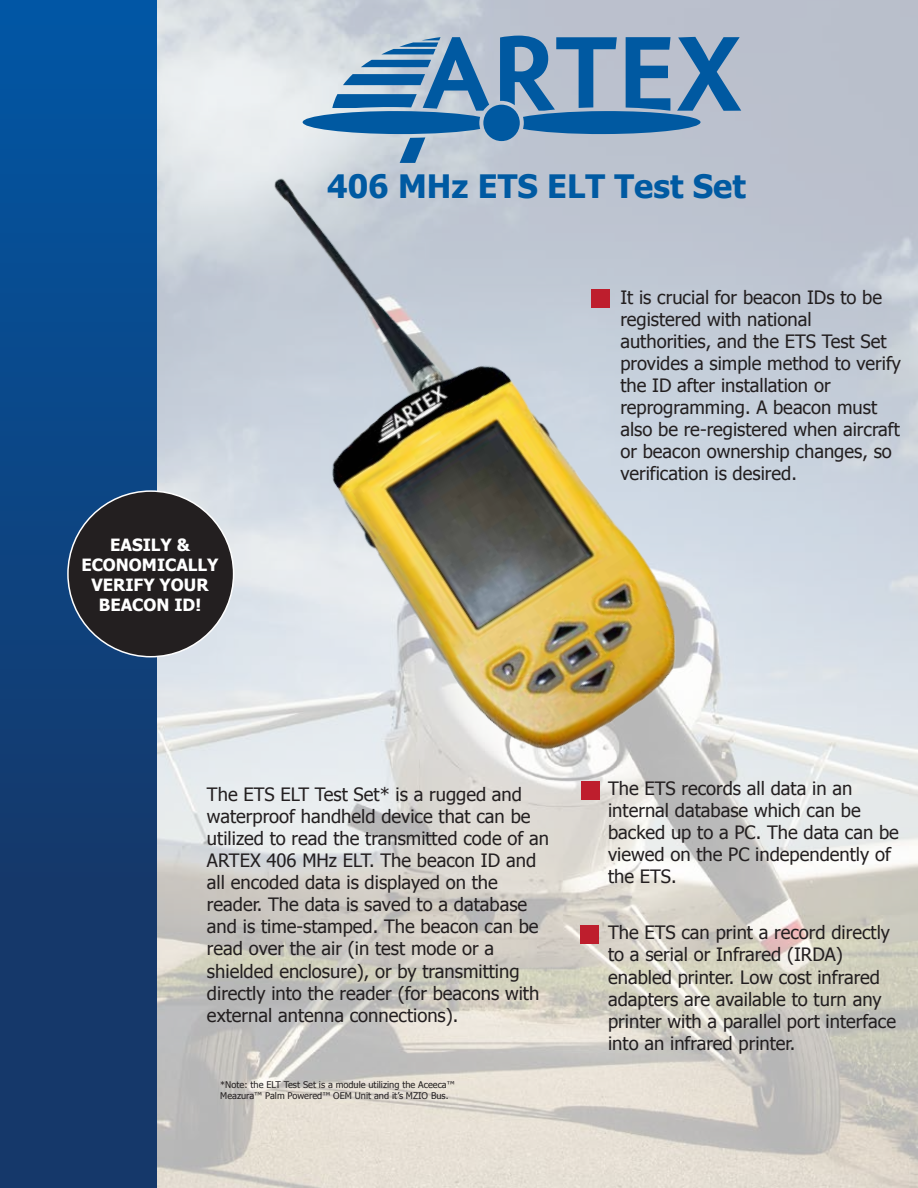
<style>
.page{position:relative;width:918px;height:1188px;background:#fff}
.page>*{position:absolute;margin:0;border:0;box-sizing:border-box;transform-origin:0 0}
.t1{font:700 32.25px "Tahoma";color:#005aa2}
.t2{font:18.45px/22px "Tahoma";color:#231f20}
.t3{font:700 16.8px/20.2px "Tahoma";color:#fff;text-align:center}
.t4{font:9.15px/11.1px "Tahoma";color:#231f20}
</style>
<div class="page">
<img style="left:157px;top:0;width:761px;height:1188px">
<div style="left:0;top:0;width:157px;height:1188px;background:linear-gradient(to bottom,#0355a2,#19335f)"></div>
<svg style="left:303px;top:36px;width:438px;height:127px;background:#719abe"></svg>
<div style="left:68px;top:491px;width:166px;height:166px;background:#231f20;border-radius:50%"></div>
<div style="left:582px;top:781px;width:18px;height:18px;background:#be1e2d"></div>
<div style="left:580px;top:925px;width:19px;height:19px;background:#be1e2d"></div>
<img style="left:172px;top:121px;width:541px;height:662px">
<h1 class="t1" style="left:327px;top:164px;width:420px">406 MHz ETS ELT Test Set</h1>
<p class="t3" style="left:81px;top:533px;width:139px">EASILY &amp;<br>ECONOMICALLY<br>VERIFY YOUR<br>BEACON ID!</p>
<p class="t2" style="left:620px;top:285px;width:282px">It is crucial for beacon IDs to be registered with national authorities, and the ETS Test Set provides a simple method to verify the ID after installation or reprogramming. A beacon must also be re-registered when aircraft or beacon ownership changes, so verification is desired.</p>
<p class="t2" style="left:207px;top:782px;width:344px">The ETS ELT Test Set* is a rugged and waterproof handheld device that can be utilized to read the transmitted code of an ARTEX 406 MHz ELT. The beacon ID and all encoded data is displayed on the reader. The data is saved to a database and is time-stamped. The beacon can be read over the air (in test mode or a shielded enclosure), or by transmitting directly into the reader (for beacons with external antenna connections).</p>
<p class="t4" style="left:220px;top:1078px;width:236px">*Note: the ELT Test Set is a module utilizing the Aceeca™<br>Meazura™ Palm Powered™ OEM Unit and it’s MZIO Bus.</p>
<p class="t2" style="left:608px;top:776px;width:292px">The ETS records all data in an internal database which can be backed up to a PC. The data can be viewed on the PC independently of the ETS.</p>
<p class="t2" style="left:608px;top:921px;width:289px">The ETS can print a record directly to a serial or Infrared (IRDA) enabled printer. Low cost infrared adapters are available to turn any printer with a parallel port interface into an infrared printer.</p>
</div>
